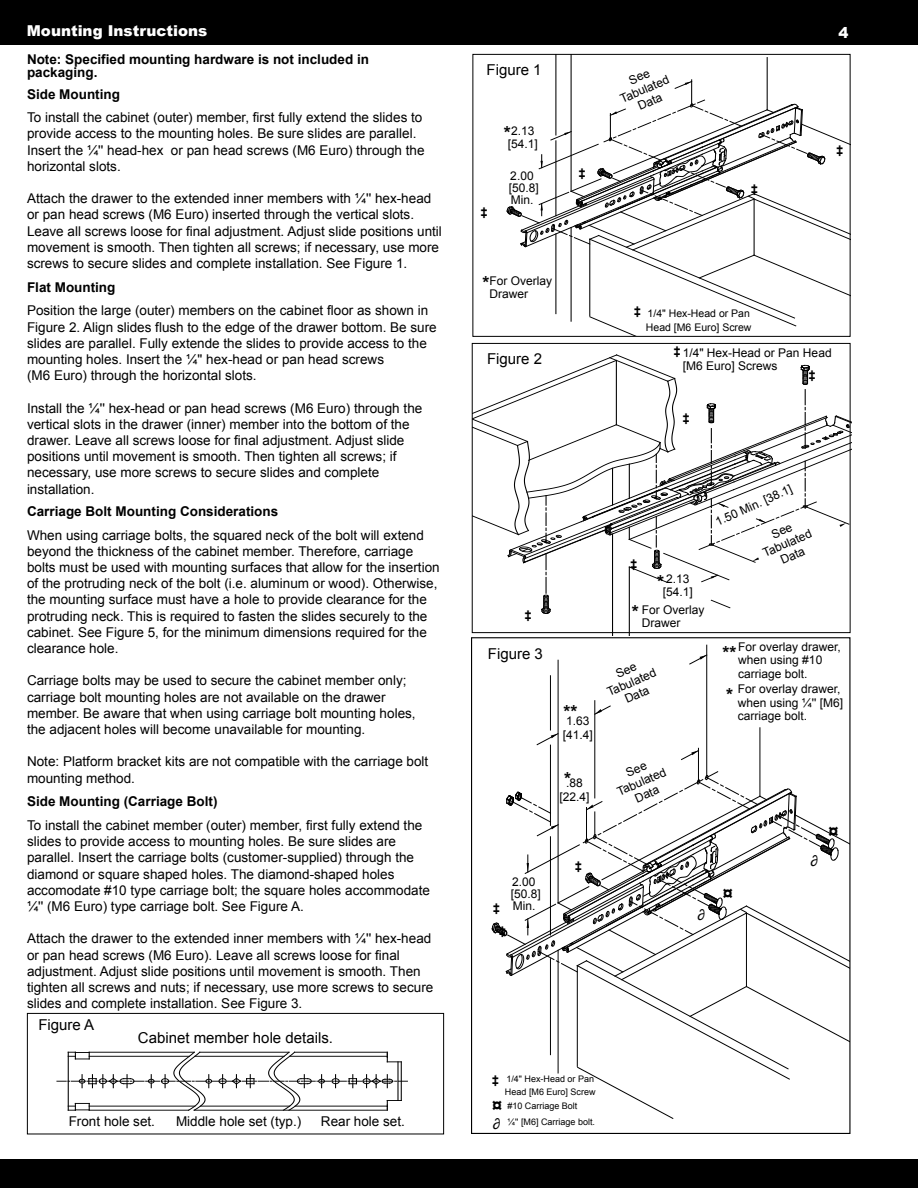
<style>
.page{position:relative;width:918px;height:1188px;background:#fff}
.page>*{position:absolute;margin:0;border:0;box-sizing:border-box;transform-origin:0 0}
.t1{font:700 18px "Arial";color:#000}
.t2{font:15px "Arial";color:#000}
.t3{font:900 15px "Arial";color:#fff}
.t4{font:13.5px/16.2px "Arial";color:#000}
.t5{font:700 13.5px/13.5px "Arial";color:#000}
.t6{font:12px/13.5px "Arial";color:#000}
.t7{font:700 12px "Arial";color:#000}
.t8{font:10.5px/13.5px "Arial";color:#000}
.t9{font:9px/13.5px "Arial";color:#000}
.s1{font-weight:900;color:#fff}
.s2{font-weight:700;font-size:18px}
</style>
<div class="page">
<div style="left:0;top:1159px;width:918px;height:29px;background:#000"></div>
<div style="left:0;top:0;width:918px;height:45px;background:#000"></div>
<hr style="left:612px;top:534px;width:1px;height:101px;background:#000">
<hr style="left:629px;top:567px;width:1px;height:68px;background:#000">
<svg style="left:472px;top:354px;width:380px;height:260px"></svg>
<hr style="left:550px;top:676px;width:1px;height:54px;background:#000">
<hr style="left:550px;top:745px;width:1px;height:80px;background:#000">
<hr style="left:558px;top:660px;width:1px;height:243px;background:#000">
<hr style="left:760px;top:728px;width:1px;height:68px;background:#000">
<hr style="left:698px;top:748px;width:1px;height:34px;background:#000">
<svg style="left:681px;top:750px;width:17px;height:10px"></svg>
<hr style="left:594px;top:701px;width:1px;height:97px;background:#000">
<hr style="left:706px;top:645px;width:1px;height:133px;background:#000">
<svg style="left:594px;top:705px;width:17px;height:10px"></svg>
<svg style="left:689px;top:654px;width:19px;height:11px"></svg>
<svg style="left:536px;top:733px;width:23px;height:13px"></svg>
<div style="left:27px;top:1013px;width:417px;height:121px;border:1px solid #000"></div>
<svg style="left:57px;top:1052px;width:350px;height:59px"></svg>
<hr style="left:556px;top:54px;width:1px;height:81px;background:#000">
<hr style="left:571px;top:54px;width:1px;height:137px;background:#000">
<hr style="left:767px;top:58px;width:1px;height:52px;background:#000">
<svg style="left:506px;top:80px;width:344px;height:256px"></svg>
<svg style="left:491px;top:771px;width:359px;height:348px"></svg>
<p class="t3" style="left:27px;top:20px;width:182px">Mounting Instructions</p>
<p class="t3" style="left:838px;top:21px;width:12px">4</p>
<p class="t5" style="left:27px;top:53px;width:344px">Note: Specified mounting hardware is not included in packaging.</p>
<p class="t5" style="left:27px;top:87px;width:95px">Side Mounting</p>
<p class="t4" style="left:27px;top:110px;width:399px">To install the cabinet (outer) member, first fully extend the slides to provide access to the mounting holes. Be sure slides are parallel.<br>Insert the ¼'' head-hex or pan head screws (M6 Euro) through the horizontal slots.</p>
<p class="t4" style="left:27px;top:191px;width:416px">Attach the drawer to the extended inner members with ¼'' hex-head or pan head screws (M6 Euro) inserted through the vertical slots.<br>Leave all screws loose for final adjustment. Adjust slide positions until movement is smooth. Then tighten all screws; if necessary, use more screws to secure slides and complete installation. See Figure 1.</p>
<p class="t5" style="left:27px;top:281px;width:90px">Flat Mounting</p>
<p class="t4" style="left:27px;top:303px;width:411px">Position the large (outer) members on the cabinet floor as shown in Figure 2. Align slides flush to the edge of the drawer bottom. Be sure slides are parallel. Fully extende the slides to provide access to the mounting holes. Insert the ¼'' hex-head or pan head screws<br>(M6 Euro) through the horizontal slots.</p>
<p class="t4" style="left:27px;top:400px;width:397px">Install the ¼'' hex-head or pan head screws (M6 Euro) through the vertical slots in the drawer (inner) member into the bottom of the drawer. Leave all screws loose for final adjustment. Adjust slide positions until movement is smooth. Then tighten all screws; if necessary, use more screws to secure slides and complete installation.</p>
<p class="t5" style="left:27px;top:505px;width:253px">Carriage Bolt Mounting Considerations</p>
<p class="t4" style="left:27px;top:527px;width:414px">When using carriage bolts, the squared neck of the bolt will extend beyond the thickness of the cabinet member. Therefore, carriage bolts must be used with mounting surfaces that allow for the insertion of the protruding neck of the bolt (i.e. aluminum or wood). Otherwise, the mounting surface must have a hole to provide clearance for the protruding neck. This is required to fasten the slides securely to the cabinet. See Figure 5, for the minimum dimensions required for the clearance hole.</p>
<p class="t4" style="left:27px;top:673px;width:390px">Carriage bolts may be used to secure the cabinet member only; carriage bolt mounting holes are not available on the drawer member. Be aware that when using carriage bolt mounting holes, the adjacent holes will become unavailable for mounting.</p>
<p class="t4" style="left:27px;top:754px;width:403px">Note: Platform bracket kits are not compatible with the carriage bolt mounting method.</p>
<p class="t5" style="left:27px;top:795px;width:192px">Side Mounting (Carriage Bolt)</p>
<p class="t4" style="left:27px;top:817px;width:404px">To install the cabinet member (outer) member, first fully extend the slides to provide access to mounting holes. Be sure slides are parallel. Insert the carriage bolts (customer-supplied) through the diamond or square shaped holes. The diamond-shaped holes accomodate #10 type carriage bolt; the square holes accommodate ¼'' (M6 Euro) type carriage bolt. See Figure A.</p>
<p class="t4" style="left:27px;top:931px;width:417px">Attach the drawer to the extended inner members with ¼'' hex-head or pan head screws (M6 Euro). Leave all screws loose for final adjustment. Adjust slide positions until movement is smooth. Then tighten all screws and nuts; if necessary, use more screws to secure slides and complete installation. See Figure 3.<span class="s1">laorm Bracket Kits</span></p>
<p class="t2" style="left:38px;top:1015px;width:57px">Figure A</p>
<p class="t2" style="left:138px;top:1028px;width:197px">Cabinet member hole details.</p>
<p class="t4" style="left:69px;top:1114px;width:88px">Front hole set.</p>
<p class="t4" style="left:176px;top:1114px;width:127px">Middle hole set (typ.)</p>
<p class="t4" style="left:321px;top:1114px;width:86px">Rear hole set.</p>
<p class="t2" style="left:487px;top:60px;width:57px">Figure 1</p>
<p class="t6" style="left:613px;top:80px;width:54px;text-align:center;rotate:-23deg">See<br>Tabulated<br>Data</p>
<p class="t6" style="left:504px;top:124px;width:36px;text-align:center"><span class="s2">*</span>2.13 [54.1]</p>
<p class="t7" style="left:481px;top:204px;width:8px">‡</p>
<p class="t6" style="left:509px;top:170px;width:32px;line-height:12px">2.00 [50.8]<br>Min.</p>
<p class="t6" style="left:490px;top:274px;width:64px">For Overlay<br>Drawer</p>
<h1 class="t1" style="left:482px;top:271px;width:9px">*</h1>
<p class="t7" style="left:579px;top:165px;width:8px">‡</p>
<p class="t7" style="left:751px;top:181px;width:8px">‡</p>
<p class="t7" style="left:634px;top:303px;width:8px">‡</p>
<p class="t8" style="left:646px;top:307px;width:107px">1/4" Hex-Head or Pan<br>Head [M6 Euro] Screw</p>
<p class="t7" style="left:837px;top:141px;width:8px">‡</p>
<p class="t2" style="left:487px;top:349px;width:57px">Figure 2</p>
<p class="t7" style="left:674px;top:343px;width:8px">‡</p>
<p class="t6" style="left:683px;top:346px;width:150px">1/4" Hex-Head or Pan Head [M6 Euro] Screws</p>
<p class="t7" style="left:809px;top:366px;width:8px">‡</p>
<p class="t7" style="left:683px;top:409px;width:8px">‡</p>
<p class="t7" style="left:525px;top:607px;width:8px">‡</p>
<p class="t2" style="left:488px;top:644px;width:57px">Figure 3</p>
<p class="t6" style="left:563px;top:714px;width:32px"><sup>**</sup>1.63 [41.4]</p>
<p class="t6" style="left:559px;top:777px;width:32px;text-align:center"><sup>*</sup>.88 [22.4]</p>
<p class="t7" style="left:631px;top:555px;width:8px">‡</p>
<p class="t6" style="left:663px;top:573px;width:32px;line-height:12.8px">2.13 [54.1]</p>
<h1 class="t1" style="left:657px;top:570px;width:9px">*</h1>
<h1 class="t1" style="left:632px;top:600px;width:9px">*</h1>
<p class="t6" style="left:642px;top:603px;width:64px">For Overlay<br>Drawer</p>
<p class="t6" style="left:600px;top:674px;width:54px;text-align:center;rotate:-23deg">See<br>Tabulated<br>Data</p>
<p class="t6" style="left:713px;top:516px;width:84px;rotate:-24deg">1.50 Min. [38.1]</p>
<p class="t6" style="left:755px;top:535px;width:54px;text-align:center;rotate:-24deg">See<br>Tabulated<br>Data</p>
<p class="t6" style="left:738px;top:640px;width:104px">For overlay drawer, when using #10 carriage bolt.</p>
<h1 class="t1" style="left:723px;top:641px;width:16px">**</h1>
<p class="t6" style="left:738px;top:683px;width:107px">For overlay drawer, when using ¼'' [M6] carriage bolt.</p>
<h1 class="t1" style="left:726px;top:683px;width:9px">*</h1>
<p class="t6" style="left:610px;top:773px;width:54px;text-align:center;rotate:-23deg">See<br>Tabulated<br>Data</p>
<p class="t7" style="left:493px;top:900px;width:8px">‡</p>
<p class="t6" style="left:511px;top:876px;width:32px;line-height:12px">2.00 [50.8]<br>Min.</p>
<p class="t7" style="left:499px;top:923px;width:8px">‡</p>
<p class="t7" style="left:575px;top:858px;width:8px">‡</p>
<p class="t2" style="left:698px;top:905px;width:9px">∂</p>
<p class="t2" style="left:810px;top:851px;width:9px">∂</p>
<p class="t9" style="left:505px;top:1072px;width:92px">1/4" Hex-Head or Pan<br>Head [M6 Euro] Screw</p>
<p class="t7" style="left:492px;top:1072px;width:8px">‡</p>
<h1 class="t1" style="left:492px;top:1093px;width:12px">¤</h1>
<p class="t9" style="left:507px;top:1097px;width:89px;line-height:16.6px">#10 Carriage Bolt<br>¼'' [M6] Carriage bolt.</p>
<p class="t2" style="left:493px;top:1114px;width:9px">∂</p>
</div>
